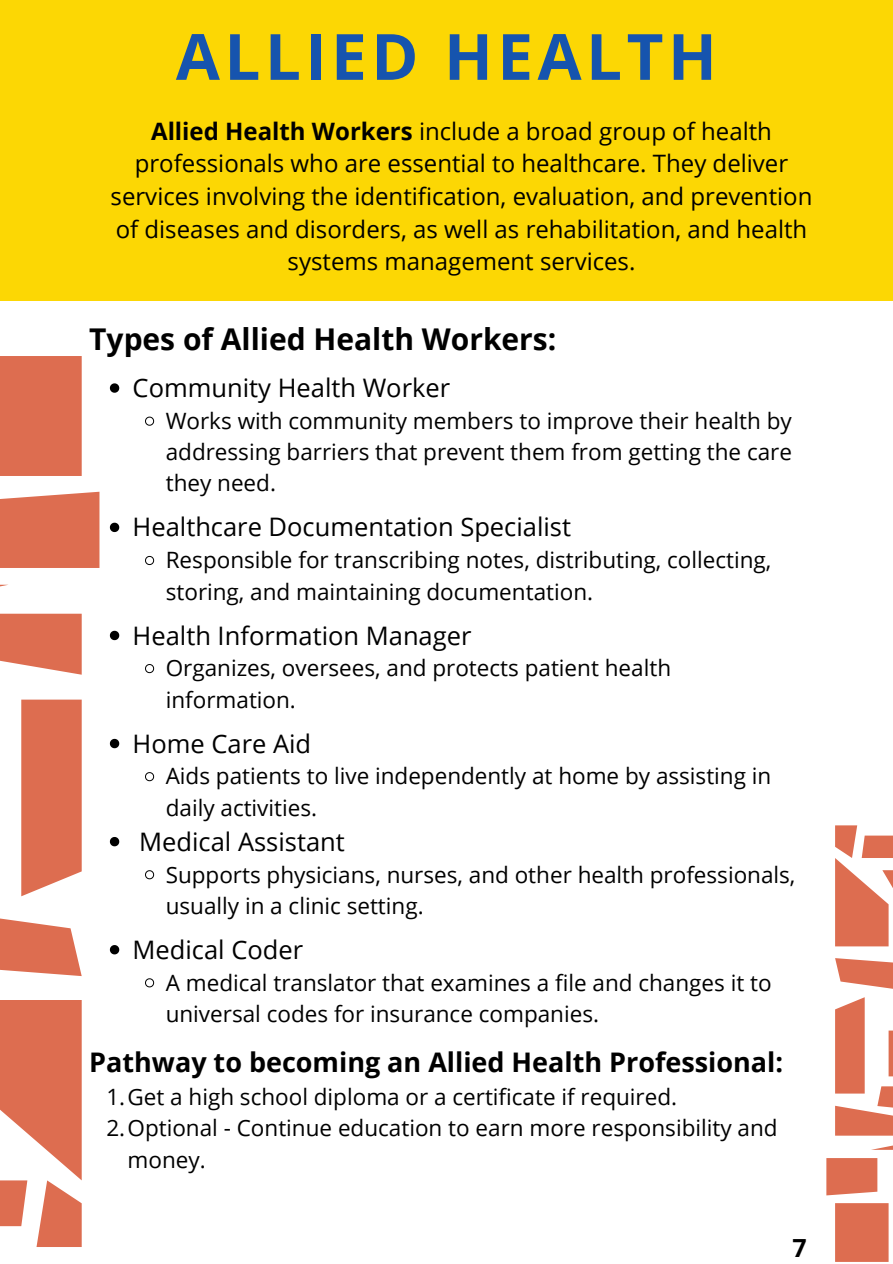
<style>
.page{position:relative;width:893px;height:1264px;background:#fff}
.page>*{position:absolute;margin:0;border:0;box-sizing:border-box;transform-origin:0 0}
.t1{font:700 63.75px "Open Sans";letter-spacing:.07em;color:#1654ae}
.t2{font:700 30px "Open Sans";color:#000}
.t3{font:700 27px "Open Sans";color:#000}
.t4{font:25.5px "Open Sans";color:#000}
.t5{font:700 24.9px "Open Sans";color:#000}
.t6{font:24px/32.5px "Open Sans";color:#000;text-align:center}
.t7{font:22.5px/31.2px "Open Sans";color:#000}
.s1{font-weight:700}
</style>
<div class="page">
<div style="left:0;top:0;width:892px;height:301px;background:#fcd704"></div>
<svg style="left:110px;top:383px;width:9px;height:10px"></svg>
<svg style="left:145px;top:416px;width:9px;height:10px"></svg>
<svg style="left:110px;top:522px;width:9px;height:10px"></svg>
<svg style="left:145px;top:555px;width:9px;height:10px"></svg>
<svg style="left:110px;top:630px;width:9px;height:10px"></svg>
<svg style="left:145px;top:664px;width:9px;height:9px"></svg>
<svg style="left:110px;top:739px;width:9px;height:9px"></svg>
<svg style="left:145px;top:772px;width:9px;height:9px"></svg>
<svg style="left:110px;top:837px;width:9px;height:9px"></svg>
<svg style="left:145px;top:870px;width:9px;height:9px"></svg>
<svg style="left:110px;top:945px;width:9px;height:9px"></svg>
<svg style="left:145px;top:978px;width:9px;height:9px"></svg>
<svg style="left:826px;top:825px;width:66px;height:436px"></svg>
<svg style="left:0;top:356px;width:99px;height:890px;fill:#dd6d50"></svg>
<p class="t1" style="left:176px;top:12px;width:542px">ALLIED HEALTH</p>
<p class="t6" style="left:111px;top:114px;width:703px"><span class="s1">Allied Health Workers</span> include a broad group of health professionals who are essential to healthcare. They deliver services involving the identification, evaluation, and prevention of diseases and disorders, as well as rehabilitation, and health systems management services.</p>
<p class="t2" style="left:89px;top:317px;width:468px">Types of Allied Health Workers:</p>
<p class="t4" style="left:133px;top:370px;width:319px">Community Health Worker</p>
<p class="t7" style="left:166px;top:404px;width:627px;text-align:justify">Works with community members to improve their health by addressing barriers that prevent them from getting the care they need.</p>
<p class="t4" style="left:133px;top:509px;width:440px">Healthcare Documentation Specialist</p>
<p class="t7" style="left:166px;top:544px;width:607px">Responsible for transcribing notes, distributing, collecting, storing, and maintaining documentation.</p>
<p class="t4" style="left:133px;top:617px;width:340px">Health Information Manager</p>
<p class="t7" style="left:166px;top:652px;width:507px">Organizes, oversees, and protects patient health information.</p>
<p class="t4" style="left:133px;top:725px;width:180px">Home Care Aid</p>
<p class="t7" style="left:166px;top:760px;width:607px">Aids patients to live independently at home by assisting in daily activities.</p>
<p class="t4" style="left:139px;top:823px;width:207px">Medical Assistant</p>
<p class="t7" style="left:166px;top:858px;width:631px">Supports physicians, nurses, and other health professionals, usually in a clinic setting.</p>
<p class="t4" style="left:133px;top:931px;width:172px">Medical Coder</p>
<p class="t7" style="left:166px;top:966px;width:607px">A medical translator that examines a file and changes it to universal codes for insurance companies.</p>
<p class="t3" style="left:89px;top:1043px;width:695px">Pathway to becoming an Allied Health Professional:</p>
<p class="t7" style="left:106px;top:1080px;width:572px">1.Get a high school diploma or a certificate if required.</p>
<p class="t7" style="left:127px;top:1111px;width:651px;text-indent:-21px">2.Optional - Continue education to earn more responsibility and money.</p>
<p class="t5" style="left:792px;top:1229px;width:16px">7</p>
</div>
